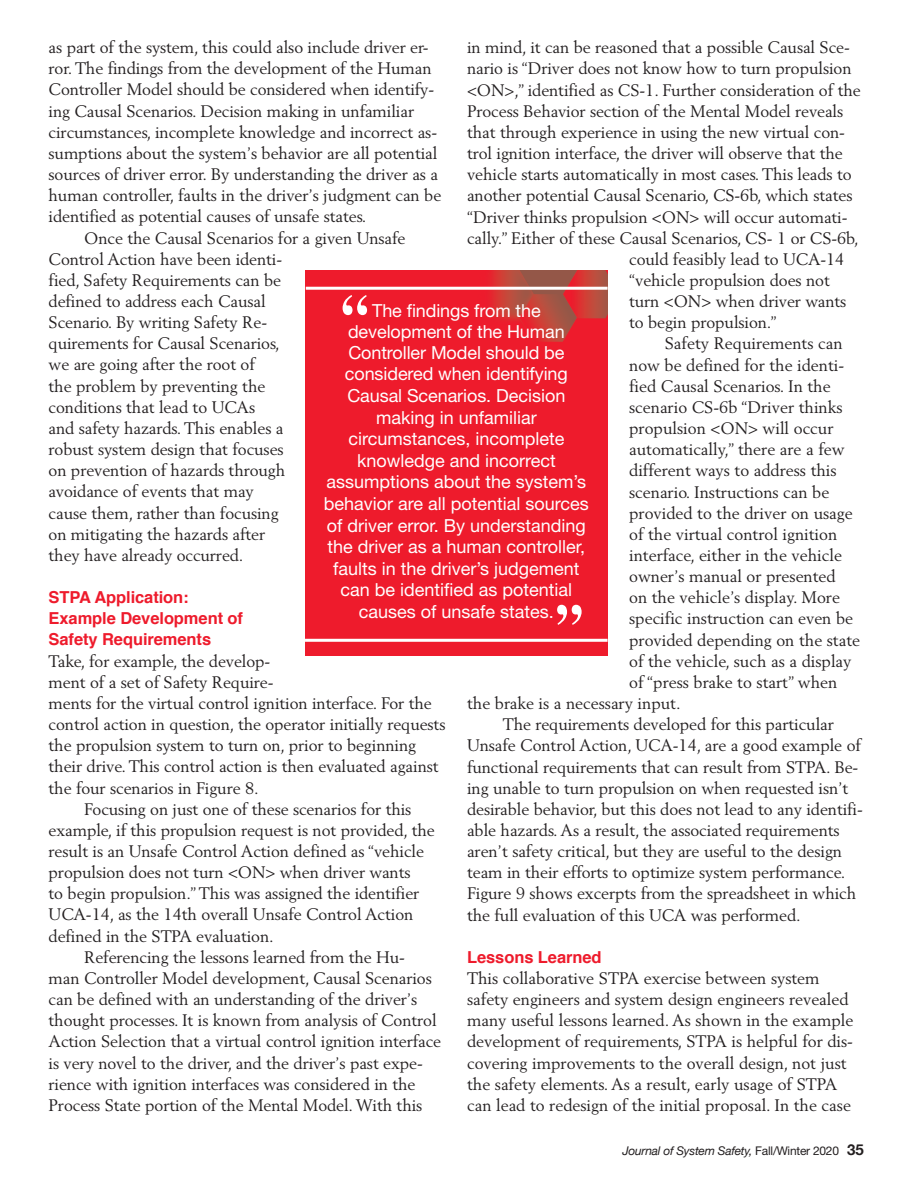
<style>
.page{position:relative;width:918px;height:1188px;background:#fff}
.page>*{position:absolute;margin:0;border:0;box-sizing:border-box;transform-origin:0 0}
.t1{font:700 60px "Times";color:#fff;scale:.9 1}
.t2{font:18px/21.5px "Helvetica Neue";color:#fff;text-align:center}
.t3{font:16.5px/21.1px "Berling";letter-spacing:-.005em;color:#231f20}
.t4{font:700 16.5px/21.1px "Helvetica";letter-spacing:-.005em;color:#ee1b2c}
.t5{font:italic 12px "Helvetica Neue";letter-spacing:-.02em;color:#231f20}
.s1{font-style:normal}
.s2{font-weight:700;font-style:normal;font-size:15px}
</style>
<div class="page">
<div style="left:305px;top:270px;width:303px;height:386px;background:#ee1b2c"></div>
<img style="left:393px;top:270px;width:215px;height:72px">
<hr style="left:306px;top:287px;width:302px;height:3px;background:#fff">
<hr style="left:305px;top:639px;width:303px;height:3px;background:#fff">
<p class="t3" style="left:49px;top:37px;width:382px">as part of the system, this could also include driver er-</p>
<p class="t3" style="left:49px;top:58px;width:384px">ror. The findings from the development of the Human</p>
<p class="t3" style="left:49px;top:79px;width:387px">Controller Model should be considered when identify-</p>
<p class="t3" style="left:49px;top:100px;width:367px">ing Causal Scenarios. Decision making in unfamiliar</p>
<p class="t3" style="left:49px;top:121px;width:390px">circumstances, incomplete knowledge and incorrect as-</p>
<p class="t3" style="left:49px;top:142px;width:390px">sumptions about the system’s behavior are all potential</p>
<p class="t3" style="left:49px;top:164px;width:391px">sources of driver error. By understanding the driver as a</p>
<p class="t3" style="left:49px;top:185px;width:394px">human controller, faults in the driver’s judgment can be</p>
<p class="t3" style="left:49px;top:206px;width:319px">identified as potential causes of unsafe states.</p>
<p class="t3" style="left:84px;top:227px;width:323px">Once the Causal Scenarios for a given Unsafe</p>
<p class="t3" style="left:49px;top:248px;width:235px">Control Action have been identi-</p>
<p class="t3" style="left:49px;top:269px;width:234px">fied, Safety Requirements can be</p>
<p class="t3" style="left:49px;top:290px;width:218px">defined to address each Causal</p>
<p class="t3" style="left:49px;top:312px;width:220px">Scenario. By writing Safety Re-</p>
<p class="t3" style="left:49px;top:333px;width:233px">quirements for Causal Scenarios,</p>
<p class="t3" style="left:49px;top:354px;width:208px">we are going after the root of</p>
<p class="t3" style="left:49px;top:375px;width:218px">the problem by preventing the</p>
<p class="t3" style="left:49px;top:396px;width:208px">conditions that lead to UCAs</p>
<p class="t3" style="left:49px;top:417px;width:236px">and safety hazards. This enables a</p>
<p class="t3" style="left:49px;top:438px;width:237px">robust system design that focuses</p>
<p class="t3" style="left:49px;top:460px;width:238px">on prevention of hazards through</p>
<p class="t3" style="left:49px;top:481px;width:207px">avoidance of events that may</p>
<p class="t3" style="left:49px;top:502px;width:232px">cause them, rather than focusing</p>
<p class="t3" style="left:49px;top:523px;width:218px">on mitigating the hazards after</p>
<p class="t3" style="left:49px;top:544px;width:196px">they have already occurred.</p>
<p class="t4" style="left:49px;top:587px;width:196px">STPA Application:<br>Example Development of<br>Safety Requirements</p>
<p class="t3" style="left:49px;top:650px;width:223px">Take, for example, the develop-</p>
<p class="t3" style="left:49px;top:671px;width:227px">ment of a set of Safety Require-</p>
<p class="t3" style="left:49px;top:692px;width:385px">ments for the virtual control ignition interface. For the</p>
<p class="t3" style="left:49px;top:713px;width:398px">control action in question, the operator initially requests</p>
<p class="t3" style="left:49px;top:735px;width:369px">the propulsion system to turn on, prior to beginning</p>
<p class="t3" style="left:49px;top:756px;width:392px">their drive. This control action is then evaluated against</p>
<p class="t3" style="left:49px;top:777px;width:212px">the four scenarios in Figure 8.</p>
<p class="t3" style="left:84px;top:798px;width:329px">Focusing on just one of these scenarios for this</p>
<p class="t3" style="left:49px;top:819px;width:388px">example, if this propulsion request is not provided, the</p>
<p class="t3" style="left:49px;top:840px;width:377px">result is an Unsafe Control Action defined as “vehicle</p>
<p class="t3" style="left:49px;top:862px;width:363px">propulsion does not turn &lt;ON&gt; when driver wants</p>
<p class="t3" style="left:49px;top:883px;width:372px">to begin propulsion.” This was assigned the identifier</p>
<p class="t3" style="left:49px;top:904px;width:366px">UCA-14, as the 14th overall Unsafe Control Action</p>
<p class="t3" style="left:49px;top:925px;width:227px">defined in the STPA evaluation.</p>
<p class="t3" style="left:84px;top:946px;width:322px">Referencing the lessons learned from the Hu-</p>
<p class="t3" style="left:49px;top:967px;width:385px">man Controller Model development, Causal Scenarios</p>
<p class="t3" style="left:49px;top:988px;width:370px">can be defined with an understanding of the driver’s</p>
<p class="t3" style="left:49px;top:1010px;width:390px">thought processes. It is known from analysis of Control</p>
<p class="t3" style="left:49px;top:1031px;width:394px">Action Selection that a virtual control ignition interface</p>
<p class="t3" style="left:49px;top:1052px;width:376px">is very novel to the driver, and the driver’s past expe-</p>
<p class="t3" style="left:49px;top:1073px;width:368px">rience with ignition interfaces was considered in the</p>
<p class="t3" style="left:49px;top:1094px;width:375px">Process State portion of the Mental Model. With this</p>
<p class="t3" style="left:467px;top:37px;width:384px">in mind, it can be reasoned that a possible Causal Sce-</p>
<p class="t3" style="left:467px;top:58px;width:386px">nario is “Driver does not know how to turn propulsion</p>
<p class="t3" style="left:467px;top:79px;width:395px">&lt;ON&gt;,” identified as CS-1. Further consideration of the</p>
<p class="t3" style="left:467px;top:100px;width:378px">Process Behavior section of the Mental Model reveals</p>
<p class="t3" style="left:467px;top:121px;width:379px">that through experience in using the new virtual con-</p>
<p class="t3" style="left:467px;top:143px;width:377px">trol ignition interface, the driver will observe that the</p>
<p class="t3" style="left:467px;top:164px;width:386px">vehicle starts automatically in most cases. This leads to</p>
<p class="t3" style="left:467px;top:185px;width:387px">another potential Causal Scenario, CS-6b, which states</p>
<p class="t3" style="left:467px;top:206px;width:382px">“Driver thinks propulsion &lt;ON&gt; will occur automati-</p>
<p class="t3" style="left:467px;top:227px;width:393px">cally.” Either of these Causal Scenarios, CS- 1 or CS-6b,</p>
<p class="t3" style="left:629px;top:248px;width:217px">could feasibly lead to UCA-14</p>
<p class="t3" style="left:629px;top:269px;width:202px">“vehicle propulsion does not</p>
<p class="t3" style="left:629px;top:291px;width:219px">turn &lt;ON&gt; when driver wants</p>
<p class="t3" style="left:629px;top:312px;width:149px">to begin propulsion.”</p>
<p class="t3" style="left:665px;top:333px;width:179px">Safety Requirements can</p>
<p class="t3" style="left:629px;top:354px;width:217px">now be defined for the identi-</p>
<p class="t3" style="left:629px;top:375px;width:203px">fied Causal Scenarios. In the</p>
<p class="t3" style="left:629px;top:396px;width:215px">scenario CS-6b “Driver thinks</p>
<p class="t3" style="left:629px;top:417px;width:206px">propulsion &lt;ON&gt; will occur</p>
<p class="t3" style="left:629px;top:439px;width:217px">automatically,” there are a few</p>
<p class="t3" style="left:629px;top:460px;width:209px">different ways to address this</p>
<p class="t3" style="left:629px;top:481px;width:202px">scenario. Instructions can be</p>
<p class="t3" style="left:629px;top:502px;width:225px">provided to the driver on usage</p>
<p class="t3" style="left:629px;top:523px;width:210px">of the virtual control ignition</p>
<p class="t3" style="left:629px;top:544px;width:214px">interface, either in the vehicle</p>
<p class="t3" style="left:629px;top:566px;width:208px">owner’s manual or presented</p>
<p class="t3" style="left:629px;top:587px;width:212px">on the vehicle’s display. More</p>
<p class="t3" style="left:629px;top:608px;width:225px">specific instruction can even be</p>
<p class="t3" style="left:629px;top:629px;width:233px">provided depending on the state</p>
<p class="t3" style="left:629px;top:650px;width:224px">of the vehicle, such as a display</p>
<p class="t3" style="left:629px;top:671px;width:210px">of “press brake to start” when</p>
<p class="t3" style="left:467px;top:692px;width:215px">the brake is a necessary input.</p>
<p class="t3" style="left:503px;top:714px;width:333px">The requirements developed for this particular</p>
<p class="t3" style="left:467px;top:735px;width:395px">Unsafe Control Action, UCA-14, are a good example of</p>
<p class="t3" style="left:467px;top:756px;width:393px">functional requirements that can result from STPA. Be-</p>
<p class="t3" style="left:467px;top:777px;width:383px">ing unable to turn propulsion on when requested isn’t</p>
<p class="t3" style="left:467px;top:798px;width:397px">desirable behavior, but this does not lead to any identifi-</p>
<p class="t3" style="left:467px;top:819px;width:374px">able hazards. As a result, the associated requirements</p>
<p class="t3" style="left:467px;top:841px;width:376px">aren’t safety critical, but they are useful to the design</p>
<p class="t3" style="left:467px;top:862px;width:380px">team in their efforts to optimize system performance.</p>
<p class="t3" style="left:467px;top:883px;width:391px">Figure 9 shows excerpts from the spreadsheet in which</p>
<p class="t3" style="left:467px;top:904px;width:335px">the full evaluation of this UCA was performed.</p>
<p class="t4" style="left:467px;top:947px;width:136px">Lessons Learned</p>
<p class="t3" style="left:467px;top:967px;width:388px">This collaborative STPA exercise between system safety engineers and system design engineers revealed many useful lessons learned. As shown in the example development of requirements, STPA is helpful for dis&shy;covering improvements to the overall design, not just the safety elements. As a result, early usage of STPA can lead to redesign of the initial proposal. In the case</p>
<h1 class="t1" style="left:341px;top:259px;width:31px">“</h1>
<p class="t2" style="left:324px;top:300px;width:267px">The findings from the development of the Human<br>Controller Model should be considered when identifying<br>Causal Scenarios. Decision making in unfamiliar circumstances, incomplete knowledge and incorrect assumptions about the system’s behavior are all potential sources of driver error. By understanding the driver as a human controller, faults in the driver’s judgement can be identified as potential causes of unsafe states.</p>
<h1 class="t1" style="left:583px;top:661px;width:31px;rotate:-180deg">“</h1>
<p class="t5" style="left:622px;top:1142px;width:243px">Journal of System Safety, <span class="s1">Fall/Winter 2020</span> <span class="s2">35</span></p>
</div>
